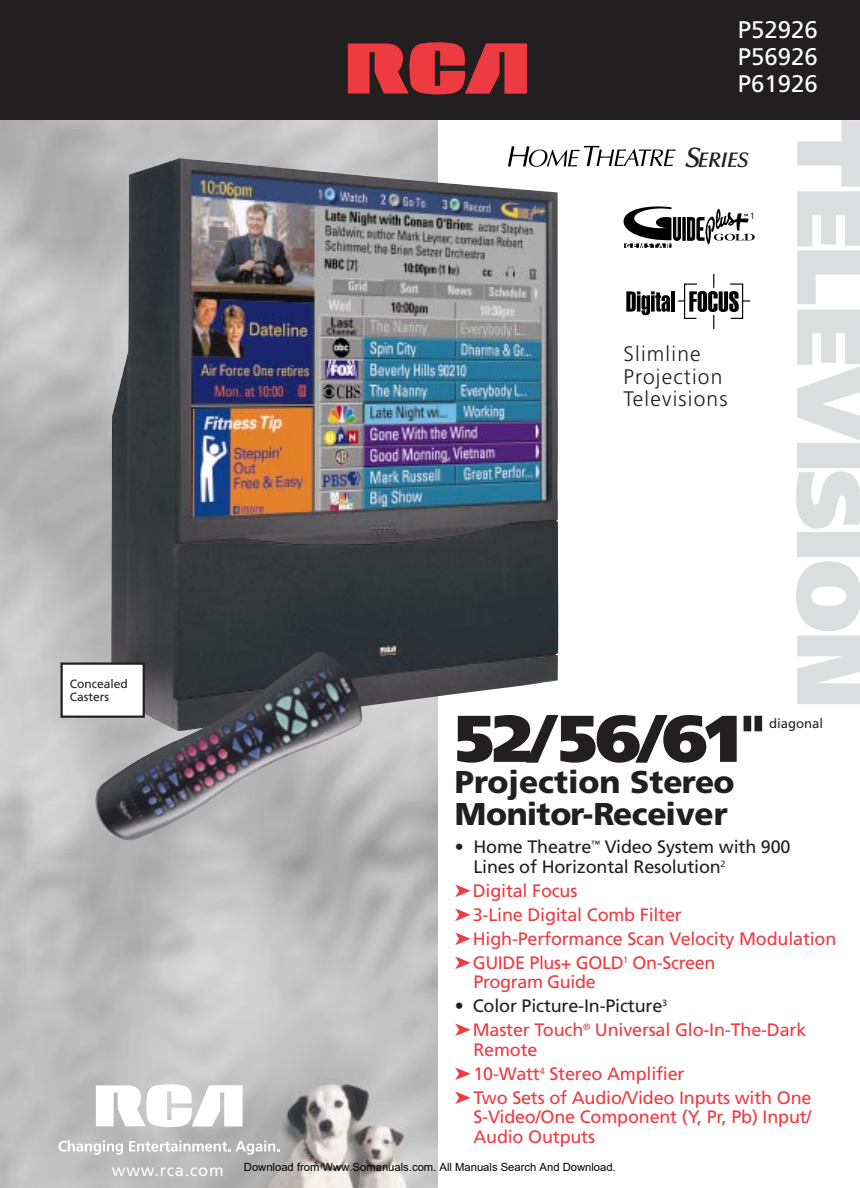
<style>
.page{position:relative;width:860px;height:1188px;background:#fff}
.page>*{position:absolute;margin:0;border:0;box-sizing:border-box;transform-origin:0 0}
.t1{font:900 90px "Frutiger";letter-spacing:-.02em;color:#dcdddf}
.t2{font:900 66px "Frutiger";color:#231f20}
.t3{font:900 31.5px/31.5px "Frutiger";letter-spacing:-.005em;color:#231f20}
.t4{font:24px/27px "Frutiger";color:#fff;text-align:justify}
.t5{font:italic 600 21.15px "Optima";color:#231f20}
.t6{font:300 21px/22.5px "Frutiger";letter-spacing:.055em;color:#231f20}
.t7{font:18px/24px "Frutiger";letter-spacing:-.01em;color:#ee3a41}
.t8{font:18px/19.5px "Frutiger";letter-spacing:-.01em;color:#231f20}
.t9{font:16.5px "Frutiger";letter-spacing:.045em;color:#fff}
.t10{font:13.2px "Frutiger";color:#231f20}
.t11{font:12px/13.5px "Frutiger";color:#231f20}
.t12{font:11.25px "Arial";color:#000}
.t13{font:9px "Frutiger";color:#231f20;scale:.9 1}
.s1{font-size:28.2px}
.s2{color:#231f20}
</style>
<div class="page">
<img style="left:0;top:120px;width:437px;height:1067px">
<div style="left:0;top:0;width:860px;height:120px;background:#231f20"></div>
<img style="left:111px;top:158px;width:447px;height:573px">
<img style="left:95px;top:652px;width:267px;height:189px">
<svg style="left:508px;top:146px;width:167px;height:21px"></svg>
<svg style="left:626px;top:291px;width:44px;height:24px"></svg>
<hr style="left:671px;top:291px;width:3px;height:21px;background:#000">
<svg style="left:678px;top:274px;width:72px;height:55px"></svg>
<svg style="left:348px;top:42px;width:179px;height:53px"></svg>
<svg style="left:96px;top:1083px;width:146px;height:45px"></svg>
<svg style="left:58px;top:1140px;width:65px;height:15px"></svg>
<svg style="left:129px;top:1140px;width:150px;height:15px"></svg>
<svg style="left:623px;top:206px;width:131px;height:42px"></svg>
<div style="left:62px;top:664px;width:82px;height:53px;background:#fff"></div>
<div style="left:60px;top:662px;width:85px;height:56px;border:2px solid #231f20"></div>
<p class="t11" style="left:70px;top:678px;width:60px">Concealed<br>Casters</p>
<p class="t9" style="left:112px;top:1163px;width:113px">www.rca.com</p>
<h3 class="t4" style="left:737px;top:18px;width:82px">P52926<br>P56926<br>P61926</h3>
<p class="t5" style="left:685px;top:151px;width:65px"><span class="s1">S</span>ERIES</p>
<p class="t13" style="left:750px;top:212px;width:7px">1</p>
<p class="t6" style="left:623px;top:344px;width:105px">Slimline<br>Projection<br>Televisions</p>
<h1 class="t1" style="left:864px;top:119px;width:590px;rotate:90deg">TELEVISION</h1>
<h2 class="t2" style="left:454px;top:712px;width:314px">52/56/61<sup>"</sup></h2>
<h3 class="t3" style="left:454px;top:769px;width:281px">Projection Stereo<br>Monitor-Receiver</h3>
<p class="t8" style="left:473px;top:839px;width:319px;text-indent:-19px">• Home Theatre<sup>™</sup> Video System with 900<br>Lines of Horizontal Resolution<sup>2</sup></p>
<p class="t7" style="left:454px;top:880px;width:383px">➤Digital Focus<br>➤3-Line Digital Comb Filter ➤High-Performance Scan Velocity Modulation ➤GUIDE Plus+ GOLD<sup>1</sup> On-Screen</p>
<p class="t7" style="left:473px;top:972px;width:124px">Program Guide</p>
<p class="t7" style="left:454px;top:996px;width:353px"><span class="s2">• Color Picture-In-Picture</span><sup>3<br></sup>➤Master Touch<sup>®</sup> Universal Glo-In-The-Dark</p>
<p class="t7" style="left:454px;top:1039px;width:358px;text-indent:19px">Remote<br>➤10-Watt<sup>4</sup> Stereo Amplifier<br>➤Two Sets of Audio/Video Inputs with One</p>
<p class="t7" style="left:473px;top:1109px;width:340px;line-height:19.5px">S-Video/One Component (Y, Pr, Pb) Input/<br>Audio Outputs</p>
<p class="t10" style="left:769px;top:718px;width:56px">diagonal</p>
<p class="t12" style="left:244px;top:1160px;width:373px">Download from Www.Somanuals.com. All Manuals Search And Download.</p>
</div>
